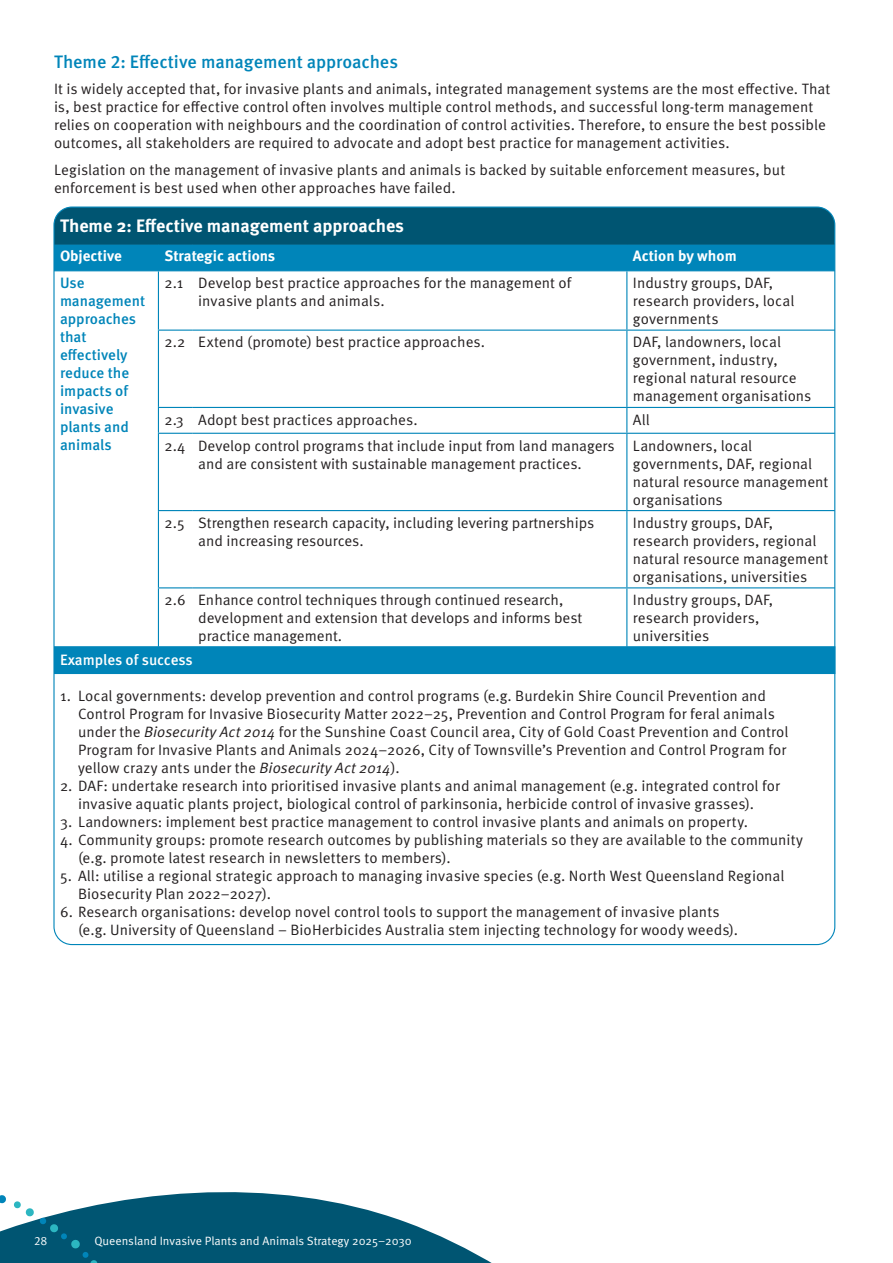
<style>
.page{position:relative;width:893px;height:1263px;background:#fff}
.page>*{position:absolute;margin:0;border:0;box-sizing:border-box;transform-origin:0 0}
.bullet{font:500 18px "Meta OT";letter-spacing:-.005em;color:#0085b9}
.t1{font:700 18px "Meta OT";color:#fff}
.bullet-2{font:15px/18px "Meta OT";color:#231f20}
.t2{font:500 15px/18px "Meta OT";color:#0085b9}
.t3{font:700 15px "Meta OT";color:#fff}
.t4{font:500 15px "Meta OT";letter-spacing:-.005em;color:#fff}
.t5{font:12px "Meta OT";color:#fff}
.s1{font-style:italic}
</style>
<div class="page">
<div style="left:54px;top:646px;width:781px;height:28px;background:#0085b9;border:2px solid #0085b9"></div>
<svg style="left:0;top:1192px;width:492px;height:71px;fill:#005572"></svg>
<svg style="left:0;top:1194px;width:7px;height:10px"></svg>
<svg style="left:14px;top:1201px;width:84px;height:62px"></svg>
<div style="left:54px;top:207px;width:781px;height:37px;background:#005572"></div>
<div style="left:55px;top:245px;width:778px;height:25px;background:#0085b9"></div>
<hr style="left:54px;top:270px;width:104px;height:1px;background:#0085b9">
<hr style="left:158px;top:270px;width:34px;height:1px;background:#0085b9">
<hr style="left:158px;top:271px;width:1px;height:59px;background:#0085b9">
<hr style="left:192px;top:270px;width:435px;height:1px;background:#0085b9">
<hr style="left:627px;top:270px;width:208px;height:1px;background:#0085b9">
<hr style="left:626px;top:271px;width:1px;height:59px;background:#0085b9">
<hr style="left:158px;top:330px;width:34px;height:1px;background:#0085b9">
<hr style="left:158px;top:331px;width:1px;height:76px;background:#0085b9">
<hr style="left:192px;top:330px;width:435px;height:1px;background:#0085b9">
<hr style="left:627px;top:330px;width:208px;height:1px;background:#0085b9">
<hr style="left:626px;top:331px;width:1px;height:76px;background:#0085b9">
<hr style="left:158px;top:407px;width:34px;height:1px;background:#0085b9">
<svg style="left:158px;top:408px;width:1px;height:25px"></svg>
<hr style="left:192px;top:407px;width:435px;height:1px;background:#0085b9">
<hr style="left:627px;top:407px;width:208px;height:1px;background:#0085b9">
<svg style="left:626px;top:408px;width:1px;height:25px"></svg>
<hr style="left:158px;top:433px;width:34px;height:1px;background:#0085b9">
<hr style="left:158px;top:434px;width:1px;height:76px;background:#0085b9">
<hr style="left:192px;top:433px;width:435px;height:1px;background:#0085b9">
<hr style="left:627px;top:433px;width:208px;height:1px;background:#0085b9">
<hr style="left:626px;top:434px;width:1px;height:76px;background:#0085b9">
<hr style="left:158px;top:510px;width:34px;height:1px;background:#0085b9">
<hr style="left:158px;top:511px;width:1px;height:76px;background:#0085b9">
<hr style="left:192px;top:510px;width:435px;height:1px;background:#0085b9">
<hr style="left:627px;top:510px;width:208px;height:1px;background:#0085b9">
<hr style="left:626px;top:511px;width:1px;height:76px;background:#0085b9">
<hr style="left:158px;top:587px;width:34px;height:1px;background:#0085b9">
<hr style="left:158px;top:588px;width:1px;height:59px;background:#0085b9">
<hr style="left:192px;top:587px;width:435px;height:1px;background:#0085b9">
<hr style="left:627px;top:587px;width:208px;height:1px;background:#0085b9">
<hr style="left:626px;top:588px;width:1px;height:59px;background:#0085b9">
<hr style="left:54px;top:647px;width:104px;height:1px;background:#0085b9">
<hr style="left:158px;top:647px;width:34px;height:1px;background:#0085b9">
<hr style="left:192px;top:647px;width:435px;height:1px;background:#0085b9">
<hr style="left:627px;top:647px;width:208px;height:1px;background:#0085b9">
<hr style="left:54px;top:243px;width:104px;height:2px;background:#005572">
<hr style="left:158px;top:243px;width:34px;height:2px;background:#005572">
<hr style="left:192px;top:243px;width:435px;height:2px;background:#005572">
<hr style="left:627px;top:243px;width:208px;height:2px;background:#005572">
<p class="bullet" style="left:54px;top:50px;width:346px">Theme 2: Effective management approaches</p>
<p class="bullet-2" style="left:54px;top:80px;width:778px">It is widely accepted that, for invasive plants and animals, integrated management systems are the most effective. That is, best practice for effective control often involves multiple control methods, and successful long-term management relies on cooperation with neighbours and the coordination of control activities. Therefore, to ensure the best possible outcomes, all stakeholders are required to advocate and adopt best practice for management activities.</p>
<p class="bullet-2" style="left:54px;top:161px;width:733px">Legislation on the management of invasive plants and animals is backed by suitable enforcement measures, but enforcement is best used when other approaches have failed.</p>
<p class="t1" style="left:60px;top:215px;width:346px">Theme 2: Effective management approaches</p>
<p class="t3" style="left:60px;top:247px;width:63px">Objective</p>
<p class="t3" style="left:164px;top:247px;width:112px">Strategic actions</p>
<p class="t3" style="left:633px;top:247px;width:105px">Action by whom</p>
<p class="t2" style="left:60px;top:274px;width:87px">Use management approaches that effectively reduce the impacts of invasive plants and animals</p>
<p class="bullet-2" style="left:198px;top:274px;width:375px;text-indent:-34px">2.1 Develop best practice approaches for the management of invasive plants and animals.</p>
<p class="bullet-2" style="left:633px;top:274px;width:163px">Industry groups, DAF, research providers, local governments</p>
<p class="bullet-2" style="left:164px;top:333px;width:322px">2.2 Extend (promote) best practice approaches.</p>
<p class="bullet-2" style="left:633px;top:333px;width:180px">DAF, landowners, local government, industry, regional natural resource management organisations</p>
<p class="bullet-2" style="left:164px;top:411px;width:255px">2.3 Adopt best practices approaches.</p>
<p class="bullet-2" style="left:633px;top:411px;width:18px">All</p>
<p class="bullet-2" style="left:164px;top:437px;width:452px;text-align:center">2.4 Develop control programs that include input from land managers and are consistent with sustainable management practices.</p>
<p class="bullet-2" style="left:633px;top:437px;width:197px">Landowners, local governments, DAF, regional natural resource management organisations</p>
<p class="bullet-2" style="left:198px;top:514px;width:398px;text-indent:-34px">2.5 Strengthen research capacity, including levering partnerships and increasing resources.</p>
<p class="bullet-2" style="left:633px;top:514px;width:197px">Industry groups, DAF, research providers, regional natural resource management organisations, universities</p>
<p class="bullet-2" style="left:198px;top:591px;width:386px;text-indent:-34px">2.6 Enhance control techniques through continued research, development and extension that develops and informs best practice management.</p>
<p class="bullet-2" style="left:633px;top:591px;width:142px">Industry groups, DAF, research providers, universities</p>
<p class="t4" style="left:60px;top:650px;width:134px">Examples of success</p>
<p class="bullet-2" style="left:78px;top:686px;width:712px;text-indent:-18px">1. Local governments: develop prevention and control programs (e.g. Burdekin Shire Council Prevention and Control Program for Invasive Biosecurity Matter 2022–25, Prevention and Control Program for feral animals under the <span class="s1">Biosecurity Act 2014</span> for the Sunshine Coast Council area, City of Gold Coast Prevention and Control Program for Invasive Plants and Animals 2024–2026, City of Townsville’s Prevention and Control Program for yellow crazy ants under the <span class="s1">Biosecurity Act 2014</span>).</p>
<p class="bullet-2" style="left:60px;top:776px;width:721px;text-align:center">2. DAF: undertake research into prioritised invasive plants and animal management (e.g. integrated control for invasive aquatic plants project, biological control of parkinsonia, herbicide control of invasive grasses).</p>
<p class="bullet-2" style="left:60px;top:812px;width:690px">3. Landowners: implement best practice management to control invasive plants and animals on property.</p>
<p class="bullet-2" style="left:78px;top:830px;width:727px;text-indent:-18px">4. Community groups: promote research outcomes by publishing materials so they are available to the community (e.g. promote latest research in newsletters to members).</p>
<p class="bullet-2" style="left:78px;top:866px;width:708px;text-indent:-18px">5. All: utilise a regional strategic approach to managing invasive species (e.g. North West Queensland Regional<br>Biosecurity Plan 2022–2027).</p>
<p class="bullet-2" style="left:78px;top:902px;width:661px;text-indent:-18px">6. Research organisations: develop novel control tools to support the management of invasive plants (e.g. University of Queensland – BioHerbicides Australia stem injecting technology for woody weeds).</p>
<p class="t5" style="left:34px;top:1234px;width:15px">28</p>
<p class="t5" style="left:94px;top:1234px;width:319px">Queensland Invasive Plants and Animals Strategy 2025–2030</p>
</div>
